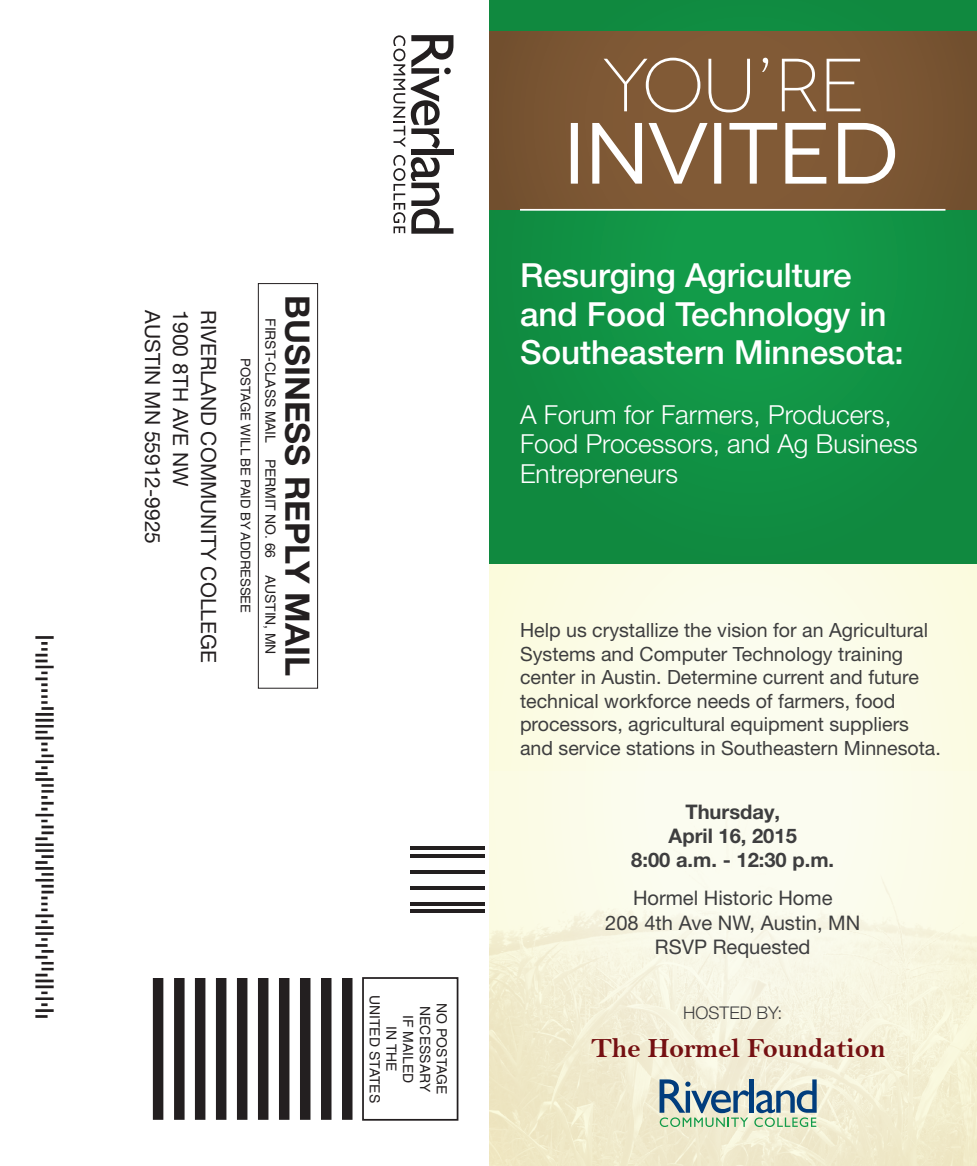
<style>
.page{position:relative;width:977px;height:1166px;background:#fff}
.page>*{position:absolute;margin:0;border:0;box-sizing:border-box;transform-origin:0 0}
.t1{font:700 33.77px "Helvetica Neue";color:#231f20}
.t2{font:500 33.25px "Helvetica Neue LT Pro";color:#fff}
.t3{font:28px "Bell MT Bold";letter-spacing:-.005em;color:#751012}
.t4{font:300 26.25px/29.8px "Helvetica Neue LT Pro";color:#fff}
.t5{font:21px "Helvetica Neue";color:#231f20}
.t6{font:20.12px "Helvetica Neue";color:#3e3e3f}
.t7{font:700 20.12px "Helvetica Neue LT Pro";color:#3e3e3f}
.t8{font:19.6px/23.4px "Helvetica Neue";color:#3e3e3f}
.t9{font:300 17.5px "Helvetica Neue LT Pro";color:#3e3e3f}
.t10{font:14px/16.8px "Helvetica";color:#231f20;text-align:center}
.t11{font:13.3px "Helvetica";letter-spacing:-.01em;color:#231f20}
</style>
<div class="page">
<div style="left:488px;top:392px;width:488px;height:774px;background:#fbfce9"></div>
<img style="left:488px;top:771px;width:488px;height:395px">
<div style="left:488px;top:0;width:488px;height:564px;background:linear-gradient(to right,#108f42,#119144)"></div>
<svg style="left:659px;top:1079px;width:157px;height:48px"></svg>
<svg style="left:35px;top:636px;width:19px;height:381px"></svg>
<div style="left:362px;top:977px;width:96px;height:143px;border:2px solid #231f20"></div>
<div style="left:342px;top:978px;width:10px;height:141px;background:#231f20"></div>
<div style="left:321px;top:978px;width:10px;height:141px;background:#231f20"></div>
<div style="left:300px;top:978px;width:10px;height:141px;background:#231f20"></div>
<div style="left:279px;top:978px;width:10px;height:141px;background:#231f20"></div>
<div style="left:258px;top:978px;width:10px;height:141px;background:#231f20"></div>
<div style="left:237px;top:978px;width:10px;height:141px;background:#231f20"></div>
<div style="left:216px;top:978px;width:10px;height:141px;background:#231f20"></div>
<div style="left:195px;top:978px;width:10px;height:141px;background:#231f20"></div>
<div style="left:174px;top:978px;width:10px;height:141px;background:#231f20"></div>
<div style="left:153px;top:978px;width:10px;height:141px;background:#231f20"></div>
<hr style="left:410px;top:846px;width:75px;height:4px;background:#231f20">
<hr style="left:410px;top:854px;width:75px;height:4px;background:#231f20">
<hr style="left:410px;top:870px;width:75px;height:4px;background:#231f20">
<svg style="left:410px;top:886px;width:75px;height:3px"></svg>
<svg style="left:410px;top:902px;width:75px;height:3px"></svg>
<hr style="left:410px;top:909px;width:75px;height:4px;background:#231f20">
<svg style="left:411px;top:35px;width:42px;height:114px"></svg>
<div style="left:411px;top:149px;width:42px;height:6px;background:#231f20"></div>
<svg style="left:411px;top:157px;width:42px;height:77px"></svg>
<svg style="left:393px;top:35px;width:12px;height:112px"></svg>
<svg style="left:393px;top:155px;width:12px;height:78px"></svg>
<div style="left:258px;top:283px;width:60px;height:405px;border:1px solid #231f20"></div>
<div style="left:489px;top:32px;width:487px;height:178px;background:#7a5633"></div>
<svg style="left:571px;top:123px;width:324px;height:61px"></svg>
<svg style="left:603px;top:58px;width:257px;height:54px"></svg>
<hr style="left:520px;top:209px;width:425px;height:2px;background:#fff">
<p class="t5" style="left:165px;top:310px;width:235px;rotate:90deg">AUSTIN MN 55912-9925</p>
<p class="t5" style="left:193px;top:310px;width:178px;rotate:90deg">1900 8TH AVE NW</p>
<p class="t5" style="left:221px;top:310px;width:353px;rotate:90deg">RIVERLAND COMMUNITY COLLEGE</p>
<p class="t11" style="left:253px;top:358px;width:256px;rotate:90deg">POSTAGE WILL BE PAID BY ADDRESSEE</p>
<p class="t10" style="left:279px;top:318px;width:126px;rotate:90deg">FIRST-CLASS MAIL</p>
<p class="t10" style="left:279px;top:459px;width:197px;rotate:90deg">PERMIT NO. 66 AUSTIN, MN</p>
<p class="t1" style="left:318px;top:295px;width:382px;rotate:90deg">BUSINESS REPLY MAIL</p>
<p class="t10" style="left:450px;top:994px;width:110px;rotate:90deg">NO POSTAGE<br>NECESSARY<br>IF MAILED<br>IN THE<br>UNITED STATES</p>
<p class="t2" style="left:520px;top:255px;width:333px">Resurging Agriculture</p>
<p class="t2" style="left:520px;top:294px;width:368px">and Food Technology in</p>
<p class="t2" style="left:520px;top:332px;width:385px">Southeastern Minnesota:</p>
<p class="t4" style="left:520px;top:399px;width:399px">A Forum for Farmers, Producers,<br>Food Processors, and Ag Business<br>Entrepreneurs</p>
<p class="t8" style="left:520px;top:618px;width:409px">Help us crystallize the vision for an Agricultural Systems and Computer Technology training center in Austin. Determine current and future technical workforce needs of farmers, food processors, agricultural equipment suppliers</p>
<p class="t8" style="left:520px;top:735px;width:422px">and service stations in Southeastern Minnesota.</p>
<p class="t7" style="left:685px;top:799px;width:96px">Thursday,</p>
<p class="t7" style="left:668px;top:823px;width:130px">April 16, 2015</p>
<p class="t7" style="left:631px;top:847px;width:204px">8:00 a.m. - 12:30 p.m.</p>
<p class="t6" style="left:633px;top:886px;width:201px">Hormel Historic Home</p>
<p class="t6" style="left:605px;top:910px;width:257px">208 4th Ave NW, Austin, MN</p>
<p class="t6" style="left:655px;top:934px;width:157px">RSVP Requested</p>
<p class="t9" style="left:683px;top:1002px;width:100px">HOSTED BY:</p>
<p class="t3" style="left:591px;top:1031px;width:296px">The Hormel Foundation</p>
</div>
